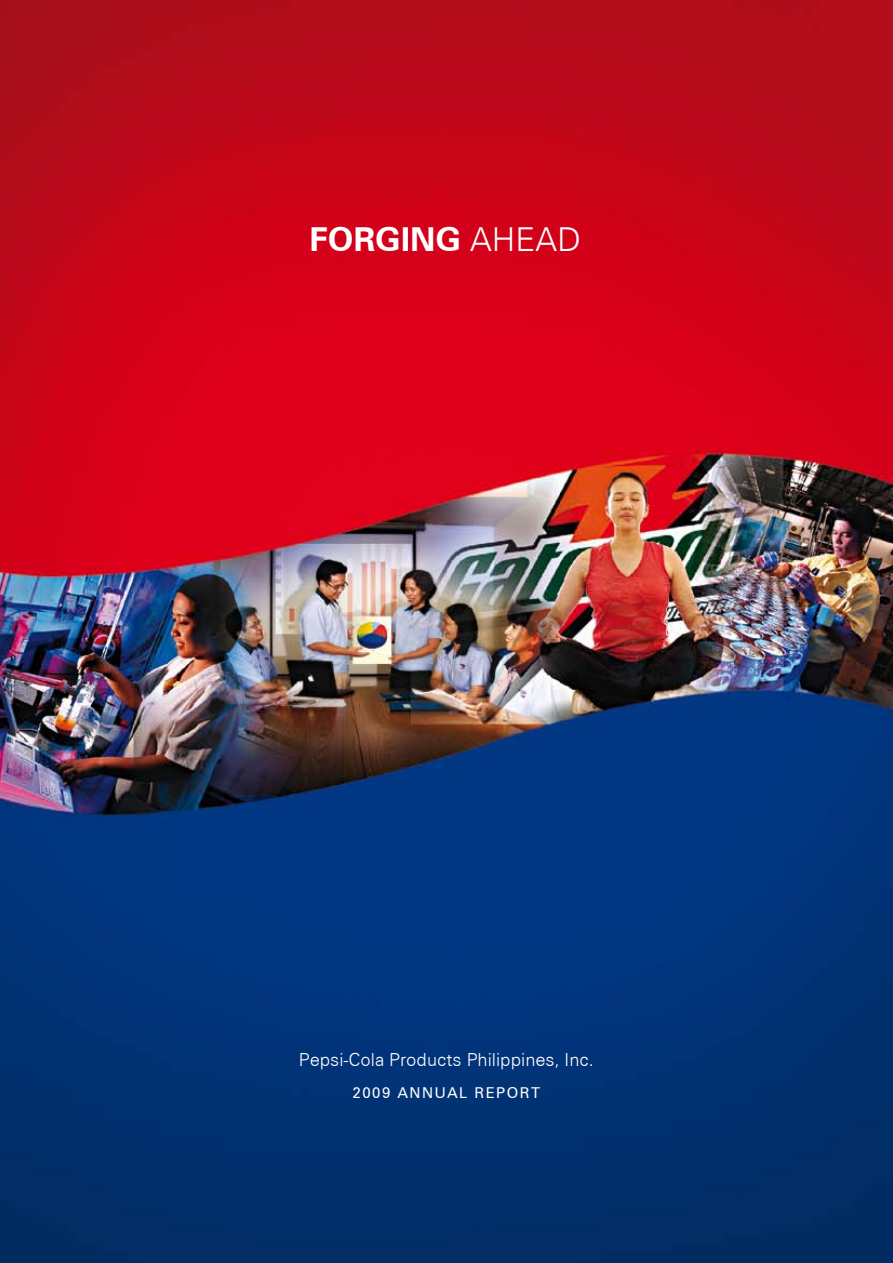
<style>
.page{position:relative;width:893px;height:1263px;background:#fff}
.page>*{position:absolute;margin:0;border:0;box-sizing:border-box;transform-origin:0 0}
.t1{font:700 33px "Zurich BT";color:#fff}
.t2{font:300 18px "Zurich BT";color:#fff}
.t3{font:15px "Zurich BT";letter-spacing:.1em;color:#fff}
.s1{font-weight:300}
</style>
<div class="page">
<img style="left:0;top:0;width:893px;height:1263px">
<h1 class="t1" style="left:310px;top:219px;width:273px">FORGING <span class="s1">AHEAD</span></h1>
<p class="t2" style="left:299px;top:1048px;width:296px">Pepsi-Cola Products Philippines, Inc.</p>
<p class="t3" style="left:353px;top:1083px;width:189px">2009 ANNUAL REPORT</p>
</div>
